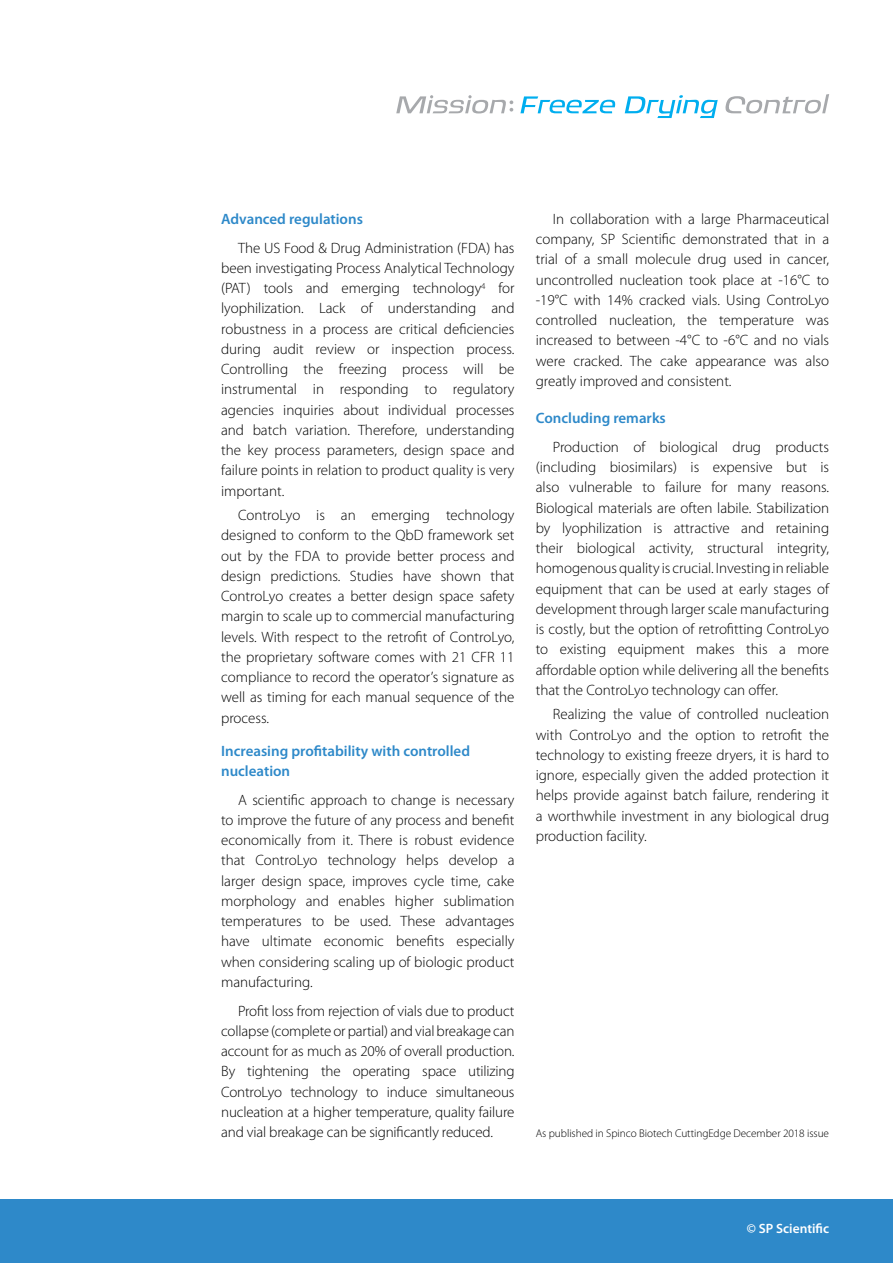
<style>
.page{position:relative;width:893px;height:1263px;background:#fff}
.page>*{position:absolute;margin:0;border:0;box-sizing:border-box;transform-origin:0 0}
.t1{font:300 15px/20.2px "Myriad Pro";color:#000;text-align:justify}
.t2{font:600 15px/20.2px "Myriad Pro";color:#2e89c9}
.t3{font:600 13.5px "Myriad Pro";color:#fff}
.t4{font:300 11.25px "Myriad Pro";letter-spacing:-.005em;color:#000}
</style>
<div class="page">
<div style="left:0;top:1199px;width:893px;height:64px;background:#2e89c9"></div>
<svg style="left:520px;top:96px;width:96px;height:17px"></svg>
<svg style="left:625px;top:95px;width:93px;height:23px"></svg>
<svg style="left:396px;top:95px;width:117px;height:18px"></svg>
<svg style="left:725px;top:94px;width:104px;height:19px"></svg>
<p class="t2" style="left:221px;top:209px;width:143px">Advanced regulations</p>
<p class="t1" style="left:221px;top:238px;width:295px;text-indent:17px">The US Food &amp; Drug Administration (FDA) has been investigating Process Analytical Technology (PAT) tools and emerging technology<sup>4</sup> for lyophilization. Lack of understanding and robustness in a process are critical deficiencies during audit review or inspection process.<br>Controlling the freezing process will be instrumental in responding to regulatory agencies inquiries about individual processes and batch variation. Therefore, understanding the key process parameters, design space and failure points in relation to product quality is very important.</p>
<p class="t1" style="left:221px;top:505px;width:295px;text-indent:17px">ControLyo is an emerging technology designed to conform to the QbD framework set out by the FDA to provide better process and design predictions. Studies have shown that ControLyo creates a better design space safety margin to scale up to commercial manufacturing levels. With respect to the retrofit of ControLyo, the proprietary software comes with 21 CFR 11 compliance to record the operator’s signature as well as timing for each manual sequence of the process.</p>
<p class="t2" style="left:221px;top:741px;width:250px">Increasing profitability with controlled nucleation</p>
<p class="t1" style="left:221px;top:790px;width:295px;text-indent:17px">A scientific approach to change is necessary to improve the future of any process and benefit economically from it. There is robust evidence that ControLyo technology helps develop a larger design space, improves cycle time, cake morphology and enables higher sublimation temperatures to be used. These advantages have ultimate economic benefits especially when considering scaling up of biologic product manufacturing.</p>
<p class="t1" style="left:221px;top:1001px;width:295px;text-indent:17px">Profit loss from rejection of vials due to product collapse (complete or partial) and vial breakage can account for as much as 20% of overall production.<br>By tightening the operating space utilizing ControLyo technology to induce simultaneous nucleation at a higher temperature, quality failure and vial breakage can be significantly reduced.</p>
<p class="t1" style="left:536px;top:209px;width:295px;text-indent:17px">In collaboration with a large Pharmaceutical company, SP Scientific demonstrated that in a trial of a small molecule drug used in cancer, uncontrolled nucleation took place at -16°C to -19°C with 14% cracked vials. Using ControLyo controlled nucleation, the temperature was increased to between -4°C to -6°C and no vials were cracked. The cake appearance was also greatly improved and consistent.</p>
<p class="t2" style="left:536px;top:408px;width:132px">Concluding remarks</p>
<p class="t1" style="left:536px;top:437px;width:295px;text-indent:17px">Production of biological drug products (including biosimilars) is expensive but is also vulnerable to failure for many reasons.<br>Biological materials are often labile. Stabilization by lyophilization is attractive and retaining their biological activity, structural integrity, homogenous quality is crucial. Investing in reliable equipment that can be used at early stages of development through larger scale manufacturing is costly, but the option of retrofitting ControLyo to existing equipment makes this a more affordable option while delivering all the benefits that the ControLyo technology can offer.</p>
<p class="t1" style="left:536px;top:704px;width:295px;text-indent:17px">Realizing the value of controlled nucleation with ControLyo and the option to retrofit the technology to existing freeze dryers, it is hard to ignore, especially given the added protection it helps provide against batch failure, rendering it a worthwhile investment in any biological drug production facility.</p>
<p class="t4" style="left:536px;top:1127px;width:295px">As published in Spinco Biotech CuttingEdge December 2018 issue</p>
<p class="t3" style="left:747px;top:1221px;width:84px">© SP Scientific</p>
</div>
